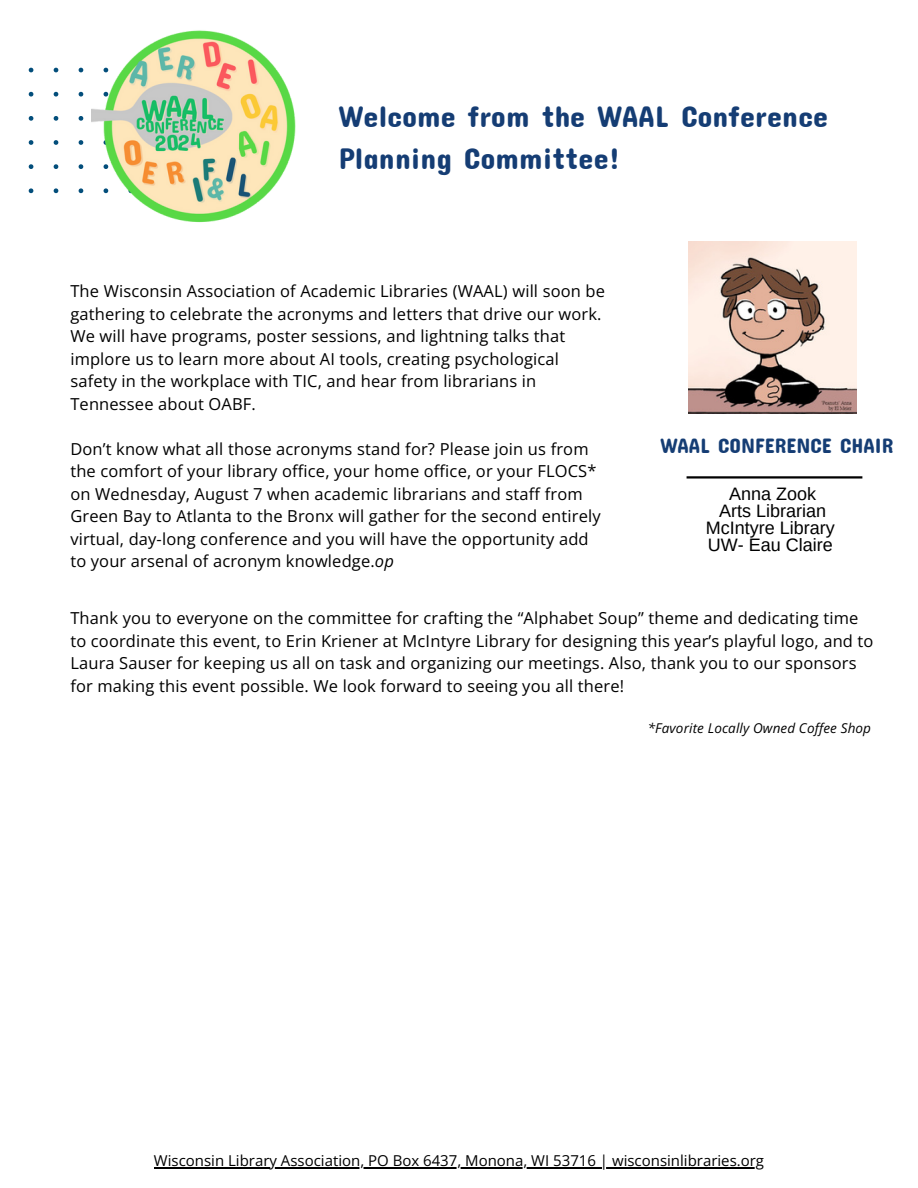
<style>
.page{position:relative;width:918px;height:1188px;background:#fff}
.page>*{position:absolute;margin:0;border:0;box-sizing:border-box;transform-origin:0 0}
.t1{font:30px/41.7px "Concert One";letter-spacing:.01em;color:#153d74}
.t2{font:21px "Concert One";color:#153d74}
.t3{font:18px/16.8px "Arimo";color:#000;text-align:center}
.t4{font:16.5px/22.5px "Open Sans";letter-spacing:.01em;color:#000}
.t5{font:15px "Open Sans";color:#000}
.t6{font:italic 13.5px "Open Sans";letter-spacing:.01em;color:#000}
.s1{font-style:italic}
</style>
<div class="page">
<hr style="left:687px;top:476px;width:175px;height:3px;background:#000">
<svg style="left:29px;top:68px;width:63px;height:125px"></svg>
<img style="left:92px;top:30px;width:204px;height:193px">
<img style="left:689px;top:241px;width:168px;height:172px">
<hr style="left:154px;top:1167px;width:610px;height:1px;background:#000">
<h3 class="t1" style="left:339px;top:95px;width:491px">Welcome from the WAAL Conference<br>Planning Committee!</h3>
<p class="t4" style="left:70px;top:280px;width:536px">The Wisconsin Association of Academic Libraries (WAAL) will soon be gathering to celebrate the acronyms and letters that drive our work.<br>We will have programs, poster sessions, and lightning talks that implore us to learn more about AI tools, creating psychological safety in the workplace with TIC, and hear from librarians in Tennessee about OABF.</p>
<h1 class="t4" style="left:70px;top:437px;width:532px">Don’t know what all those acronyms stand for? Please join us from the comfort of your library office, your home office, or your FLOCS* on Wednesday, August 7 when academic librarians and staff from Green Bay to Atlanta to the Bronx will gather for the second entirely virtual, day-long conference and you will have the opportunity add to your arsenal of acronym knowledge.<span class="s1">op</span></h1>
<h3 class="t2" style="left:660px;top:432px;width:234px">WAAL CONFERENCE CHAIR</h3>
<p class="t3" style="left:706px;top:486px;width:130px">Anna Zook<br>Arts Librarian<br>McIntyre Library<br>UW- Eau Claire</p>
<h3 class="t4" style="left:70px;top:607px;width:805px">Thank you to everyone on the committee for crafting the “Alphabet Soup” theme and dedicating time to coordinate this event, to Erin Kriener at McIntyre Library for designing this year’s playful logo, and to Laura Sauser for keeping us all on task and organizing our meetings. Also, thank you to our sponsors for making this event possible. We look forward to seeing you all there!</h3>
<p class="t6" style="left:648px;top:719px;width:225px">*Favorite Locally Owned Coffee Shop</p>
<p class="t5" style="left:154px;top:1150px;width:612px">Wisconsin Library Association, PO Box 6437, Monona, WI 53716 | wisconsinlibraries.org</p>
</div>
